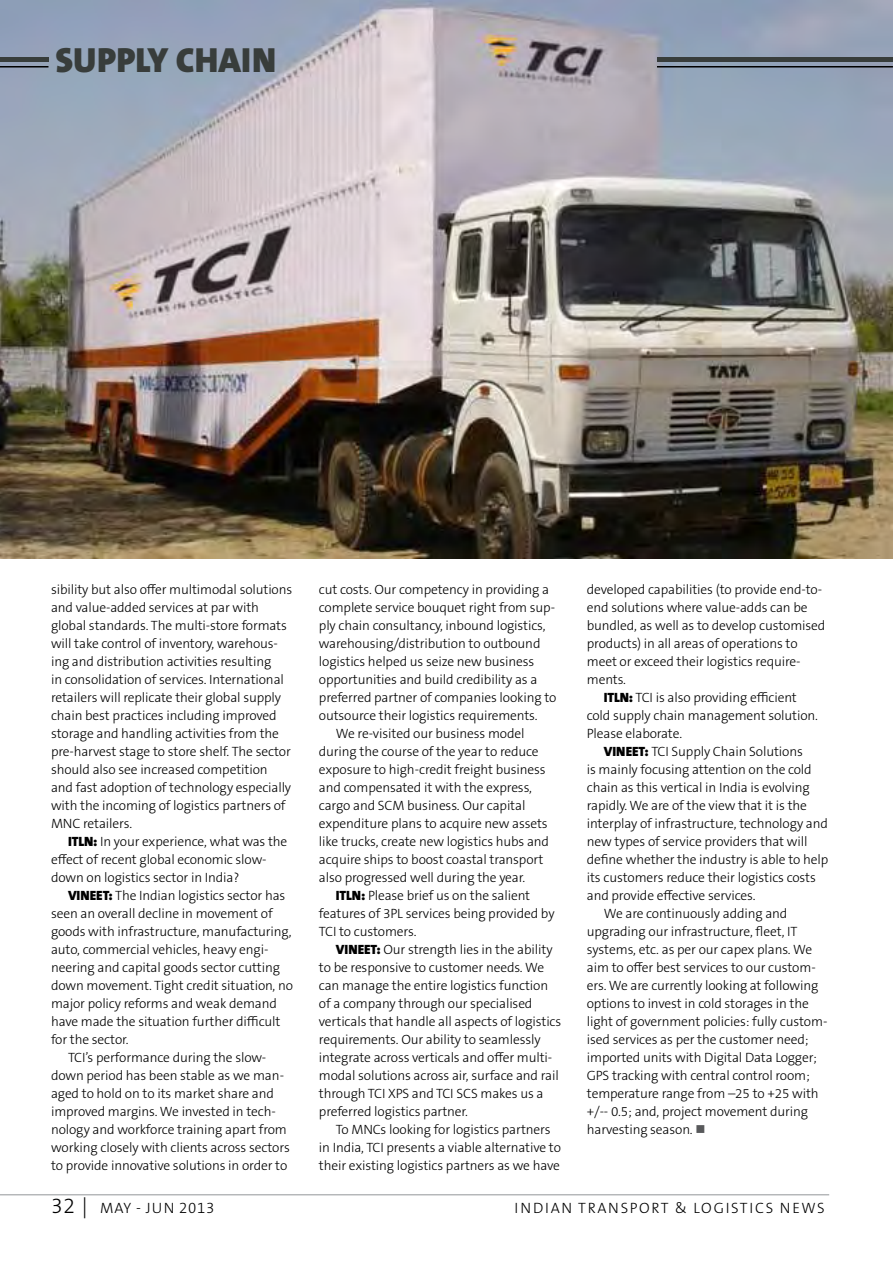
<style>
.page{position:relative;width:893px;height:1263px;background:#fff}
.page>*{position:absolute;margin:0;border:0;box-sizing:border-box;transform-origin:0 0}
.t1{font:900 35.1px "The Sans B W9";letter-spacing:.005em;color:#383d3b}
.t2{font:300 15px "The Sans B W3";letter-spacing:.105em;color:#000}
.t3{font:300 15px "The Sans B W3";letter-spacing:.05em;color:#000}
.t4{font:300 13.5px/18px "The Sans B W3";letter-spacing:-.01em;color:#000}
.s1{font-family:"The Sans B W9";font-weight:900}
.s2{color:#58595b}
.s3{font-size:21px}
</style>
<div class="page">
<hr style="left:0;top:1194px;width:829px;height:1px;background:#939598">
<img style="left:0;top:0;width:893px;height:558px">
<div style="left:657px;top:57px;width:236px;height:5px;background:#383d3b"></div>
<hr style="left:657px;top:66px;width:236px;height:2px;background:#000">
<div style="left:0;top:57px;width:48px;height:5px;background:#383d3b"></div>
<hr style="left:0;top:66px;width:48px;height:2px;background:#000">
<h1 class="t1" style="left:55px;top:38px;width:219px">SUPPLY CHAIN</h1>
<p class="t4" style="left:51px;top:581px;width:243px">sibility but also offer multimodal solutions and value-added services at par with global standards. The multi-store formats will take control of inventory, warehous&shy;ing and distribution activities resulting<br>in consolidation of services. International retailers will replicate their global supply chain best practices including improved storage and handling activities from the pre-harvest stage to store shelf. The sector should also see increased competition and fast adoption of technology especially with the incoming of logistics partners of MNC retailers.</p>
<p class="t4" style="left:51px;top:832px;width:238px;text-indent:17px"><span class="s1">ITLN:</span> In your experience, what was the effect of recent global economic slow&shy;down on logistics sector in India?</p>
<p class="t4" style="left:68px;top:886px;width:219px"><span class="s1">VINEET:</span> The Indian logistics sector has</p>
<p class="t4" style="left:51px;top:904px;width:223px">seen an overall decline in movement of</p>
<p class="t4" style="left:51px;top:922px;width:242px">goods with infrastructure, manufacturing,</p>
<p class="t4" style="left:51px;top:940px;width:219px">auto, commercial vehicles, heavy engi-</p>
<p class="t4" style="left:51px;top:958px;width:231px">neering and capital goods sector cutting</p>
<p class="t4" style="left:51px;top:976px;width:243px">down movement. Tight credit situation, no</p>
<p class="t4" style="left:51px;top:994px;width:227px">major policy reforms and weak demand</p>
<p class="t4" style="left:51px;top:1012px;width:231px">have made the situation further difficult</p>
<p class="t4" style="left:51px;top:1030px;width:79px">for the sector.</p>
<p class="t4" style="left:68px;top:1048px;width:200px">TCI’s performance during the slow-</p>
<p class="t4" style="left:51px;top:1066px;width:235px">down period has been stable as we man-</p>
<p class="t4" style="left:51px;top:1084px;width:224px">aged to hold on to its market share and</p>
<p class="t4" style="left:51px;top:1102px;width:226px">improved margins. We invested in tech-</p>
<p class="t4" style="left:51px;top:1120px;width:237px">nology and workforce training apart from</p>
<p class="t4" style="left:51px;top:1138px;width:240px">working closely with clients across sectors</p>
<p class="t4" style="left:51px;top:1156px;width:238px">to provide innovative solutions in order to</p>
<p class="t4" style="left:319px;top:580px;width:232px">cut costs. Our competency in providing a</p>
<p class="t4" style="left:319px;top:598px;width:238px">complete service bouquet right from sup-</p>
<p class="t4" style="left:319px;top:616px;width:228px">ply chain consultancy, inbound logistics,</p>
<p class="t4" style="left:319px;top:634px;width:223px">warehousing/distribution to outbound</p>
<p class="t4" style="left:319px;top:652px;width:217px">logistics helped us seize new business</p>
<p class="t4" style="left:319px;top:670px;width:220px">opportunities and build credibility as a</p>
<p class="t4" style="left:319px;top:688px;width:239px">preferred partner of companies looking to</p>
<p class="t4" style="left:319px;top:706px;width:220px">outsource their logistics requirements.</p>
<p class="t4" style="left:336px;top:724px;width:190px">We re-visited our business model</p>
<p class="t4" style="left:319px;top:742px;width:221px">during the course of the year to reduce</p>
<p class="t4" style="left:319px;top:760px;width:228px">exposure to high-credit freight business</p>
<p class="t4" style="left:319px;top:778px;width:215px">and compensated it with the express,</p>
<p class="t4" style="left:319px;top:796px;width:208px">cargo and SCM business. Our capital</p>
<p class="t4" style="left:319px;top:814px;width:230px">expenditure plans to acquire new assets</p>
<p class="t4" style="left:319px;top:832px;width:232px">like trucks, create new logistics hubs and</p>
<p class="t4" style="left:319px;top:850px;width:226px">acquire ships to boost coastal transport</p>
<p class="t4" style="left:319px;top:868px;width:208px">also progressed well during the year.</p>
<p class="t4" style="left:336px;top:886px;width:196px"><span class="s1">ITLN:</span> Please brief us on the salient</p>
<p class="t4" style="left:319px;top:904px;width:238px">features of 3PL services being provided by</p>
<p class="t4" style="left:319px;top:922px;width:99px">TCI to customers.</p>
<p class="t4" style="left:336px;top:940px;width:219px"><span class="s1">VINEET:</span> Our strength lies in the ability</p>
<p class="t4" style="left:319px;top:958px;width:227px">to be responsive to customer needs. We</p>
<p class="t4" style="left:319px;top:976px;width:231px">can manage the entire logistics function</p>
<p class="t4" style="left:319px;top:994px;width:215px">of a company through our specialised</p>
<p class="t4" style="left:319px;top:1012px;width:244px">verticals that handle all aspects of logistics</p>
<p class="t4" style="left:319px;top:1030px;width:224px">requirements. Our ability to seamlessly</p>
<p class="t4" style="left:319px;top:1048px;width:235px">integrate across verticals and offer multi-</p>
<p class="t4" style="left:319px;top:1066px;width:241px">modal solutions across air, surface and rail</p>
<p class="t4" style="left:319px;top:1084px;width:226px">through TCI XPS and TCI SCS makes us a</p>
<p class="t4" style="left:319px;top:1102px;width:151px">preferred logistics partner.</p>
<p class="t4" style="left:336px;top:1120px;width:216px">To MNCs looking for logistics partners</p>
<p class="t4" style="left:319px;top:1138px;width:244px">in India, TCI presents a viable alternative to</p>
<p class="t4" style="left:319px;top:1156px;width:243px">their existing logistics partners as we have</p>
<p class="t4" style="left:587px;top:580px;width:237px">developed capabilities (to provide end-to-</p>
<p class="t4" style="left:587px;top:598px;width:222px">end solutions where value-adds can be</p>
<p class="t4" style="left:587px;top:616px;width:240px">bundled, as well as to develop customised</p>
<p class="t4" style="left:587px;top:634px;width:212px">products) in all areas of operations to</p>
<p class="t4" style="left:587px;top:652px;width:215px">meet or exceed their logistics require-</p>
<p class="t4" style="left:587px;top:670px;width:41px">ments.</p>
<p class="t4" style="left:604px;top:688px;width:195px"><span class="s1">ITLN:</span> TCI is also providing efficient</p>
<p class="t4" style="left:587px;top:706px;width:232px">cold supply chain management solution.</p>
<p class="t4" style="left:587px;top:724px;width:97px">Please elaborate.</p>
<p class="t4" style="left:604px;top:742px;width:200px"><span class="s1">VINEET:</span> TCI Supply Chain Solutions</p>
<p class="t4" style="left:587px;top:760px;width:226px">is mainly focusing attention on the cold</p>
<p class="t4" style="left:587px;top:778px;width:224px">chain as this vertical in India is evolving</p>
<p class="t4" style="left:587px;top:796px;width:222px">rapidly. We are of the view that it is the</p>
<p class="t4" style="left:587px;top:814px;width:243px">interplay of infrastructure, technology and</p>
<p class="t4" style="left:587px;top:832px;width:222px">new types of service providers that will</p>
<p class="t4" style="left:587px;top:850px;width:243px">define whether the industry is able to help</p>
<p class="t4" style="left:587px;top:868px;width:231px">its customers reduce their logistics costs</p>
<p class="t4" style="left:587px;top:886px;width:170px">and provide effective services.</p>
<p class="t4" style="left:604px;top:904px;width:185px">We are continuously adding and</p>
<p class="t4" style="left:587px;top:922px;width:212px">upgrading our infrastructure, fleet, IT</p>
<p class="t4" style="left:587px;top:940px;width:227px">systems, etc. as per our capex plans. We</p>
<p class="t4" style="left:587px;top:958px;width:230px">aim to offer best services to our custom-</p>
<p class="t4" style="left:587px;top:976px;width:233px">ers. We are currently looking at following</p>
<p class="t4" style="left:587px;top:994px;width:224px">options to invest in cold storages in the</p>
<p class="t4" style="left:587px;top:1012px;width:242px">light of government policies: fully custom-</p>
<p class="t4" style="left:587px;top:1030px;width:223px">ised services as per the customer need;</p>
<p class="t4" style="left:587px;top:1048px;width:232px">imported units with Digital Data Logger;</p>
<p class="t4" style="left:587px;top:1066px;width:225px">GPS tracking with central control room;</p>
<p class="t4" style="left:587px;top:1084px;width:233px">temperature range from –25 to +25 with</p>
<p class="t4" style="left:587px;top:1102px;width:223px">+/-- 0.5; and, project movement during</p>
<p class="t4" style="left:587px;top:1120px;width:120px">harvesting season. <span class="s2">■</span></p>
<p class="t3" style="left:51px;top:1199px;width:165px"><span class="s3">32 |</span> may - jun 2013</p>
<p class="t2" style="left:515px;top:1199px;width:312px">IN DIAN TRAN SPORT &amp; LOGISTICS N EWS</p>
</div>
